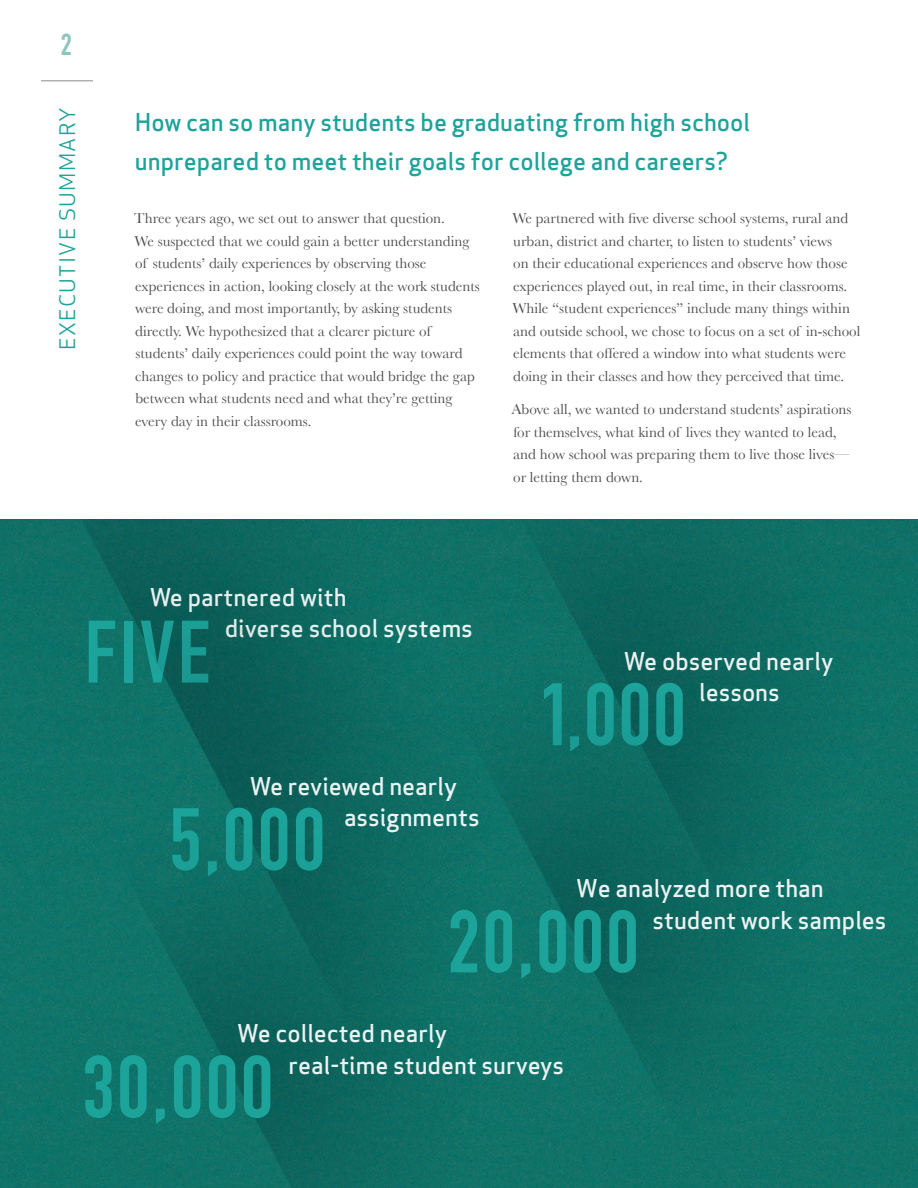
<style>
.page{position:relative;width:918px;height:1188px;background:#fff}
.page>*{position:absolute;margin:0;border:0;box-sizing:border-box;transform-origin:0 0}
.Title_-_Green{font:87px "DIN Engschrift";letter-spacing:.03em;color:#1ca39a}
.t1{font:30px "DIN Engschrift";color:#8dc5c1}
.t2{font:24px/31.5px "Apex Sans Medium ST";color:#fff}
.Title_-_Green-2{font:24px/39px "Apex Sans Medium ST";color:#1ca39a}
.Page_Title_-_Left{font:21px "Apex Sans Book T";letter-spacing:.06em;color:#1ca39a}
.Body_Copy{font:15px/22.5px "Baskerville";color:#4b4c4d}
</style>
<div class="page">
<img style="left:0;top:520px;width:918px;height:668px">
<img style="left:497px;top:520px;width:376px;height:407px">
<img style="left:23px;top:520px;width:376px;height:343px">
<img style="left:123px;top:568px;width:376px;height:248px">
<img style="left:450px;top:671px;width:377px;height:483px">
<img style="left:111px;top:816px;width:376px;height:372px">
<hr style="left:41px;top:81px;width:52px;height:1px;background:#8a8c8f">
<p class="t1" style="left:61px;top:27px;width:13px">2</p>
<p class="Page_Title_-_Left" style="left:54px;top:350px;width:244px;rotate:-90deg">EXECUTIVE SUMMARY</p>
<p class="Title_-_Green-2" style="left:135px;top:103px;width:617px">How can so many students be graduating from high school unprepared to meet their goals for college and careers?</p>
<p class="Body_Copy" style="left:134px;top:207px;width:347px">Three years ago, we set out to answer that question.<br>We suspected that we could gain a better understanding of students’ daily experiences by observing those experiences in action, looking closely at the work students were doing, and most importantly, by asking students directly. We hypothesized that a clearer picture of students’ daily experiences could point the way toward changes to policy and practice that would bridge the gap between what students need and what they’re getting every day in their classrooms.</p>
<p class="Body_Copy" style="left:512px;top:207px;width:349px">We partnered with five diverse school systems, rural and urban, district and charter, to listen to students’ views<br>on their educational experiences and observe how those experiences played out, in real time, in their classrooms.<br>While “student experiences” include many things within and outside school, we chose to focus on a set of in-school elements that offered a window into what students were doing in their classes and how they perceived that time.</p>
<p class="Body_Copy" style="left:511px;top:398px;width:341px">Above all, we wanted to understand students’ aspirations for themselves, what kind of lives they wanted to lead, and how school was preparing them to live those lives— or letting them down.</p>
<h3 class="t2" style="left:225px;top:581px;width:250px;text-indent:-76px">We partnered with<br>diverse school systems</h3>
<p class="Title_-_Green" style="left:85px;top:601px;width:127px">FIVE</p>
<h3 class="t2" style="left:344px;top:770px;width:137px;text-indent:-95px">We reviewed nearly assignments</h3>
<p class="Title_-_Green" style="left:169px;top:789px;width:158px">5,000</p>
<h3 class="t2" style="left:699px;top:645px;width:136px;text-indent:-76px">We observed nearly lessons</h3>
<p class="Title_-_Green" style="left:539px;top:664px;width:148px">1,000</p>
<h3 class="t2" style="left:653px;top:872px;width:236px;text-indent:-76px">We analyzed more than student work samples</h3>
<p class="Title_-_Green" style="left:448px;top:891px;width:193px">20,000</p>
<h3 class="t2" style="left:289px;top:1018px;width:277px;text-indent:-52px">We collected nearly<br>real-time student surveys</h3>
<p class="Title_-_Green" style="left:82px;top:1036px;width:193px">30,000</p>
</div>
